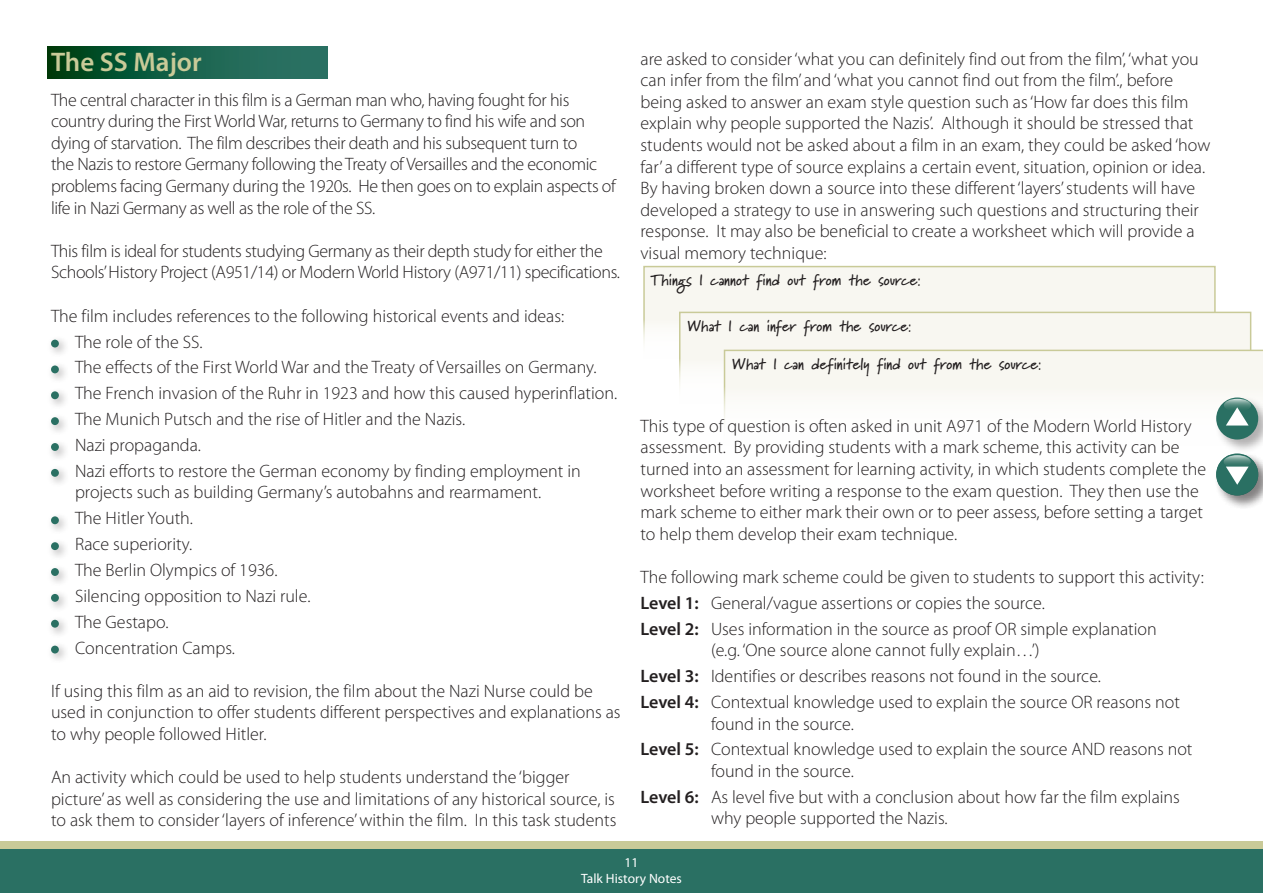
<style>
.page{position:relative;width:1263px;height:893px;background:#fff}
.page>*{position:absolute;margin:0;border:0;box-sizing:border-box;transform-origin:0 0}
.t1{font:600 27px "Myriad Pro";color:#c9ca98}
.t2{font:300 18px/25.8px "Myriad Pro";color:#231f20}
.t3{font:300 18px/21.6px "Myriad Pro";letter-spacing:-.02em;color:#231f20}
.t4{font:700 15px "Marydale";color:#231f20}
.t5{font:13.5px/16.2px "Myriad Pro";color:#fff;text-align:center}
.s1{font-weight:600}
</style>
<div class="page">
<svg style="left:47px;top:47px;width:281px;height:32px;background:#145e44"></svg>
<div style="left:643px;top:266px;width:573px;height:97px;background:#f8f7f1;border:2px solid #c9ca98"></div>
<div style="left:639px;top:319px;width:582px;height:47px;background:#fff"></div>
<div style="left:679px;top:312px;width:572px;height:96px;background:#f8f7f1;border:2px solid #c9ca98"></div>
<div style="left:670px;top:358px;width:583px;height:53px;background:#fbfaf7"></div>
<svg style="left:724px;top:350px;width:539px;height:36px"></svg>
<div style="left:46px;top:334px;width:23px;height:24px;background:#231f20;opacity:.39"></div>
<div style="left:51px;top:340px;width:8px;height:7px;background:#2a7063;border-radius:50%"></div>
<div style="left:46px;top:360px;width:23px;height:23px;background:#231f20;opacity:.39"></div>
<div style="left:51px;top:365px;width:8px;height:8px;background:#2a7063;border-radius:50%"></div>
<div style="left:46px;top:386px;width:23px;height:23px;background:#231f20;opacity:.39"></div>
<div style="left:51px;top:391px;width:8px;height:8px;background:#2a7063;border-radius:50%"></div>
<div style="left:46px;top:412px;width:23px;height:23px;background:#231f20;opacity:.39"></div>
<div style="left:51px;top:417px;width:8px;height:8px;background:#2a7063;border-radius:50%"></div>
<div style="left:46px;top:438px;width:23px;height:23px;background:#231f20;opacity:.39"></div>
<div style="left:51px;top:443px;width:8px;height:8px;background:#2a7063;border-radius:50%"></div>
<div style="left:46px;top:464px;width:23px;height:23px;background:#231f20;opacity:.39"></div>
<div style="left:51px;top:469px;width:8px;height:8px;background:#2a7063;border-radius:50%"></div>
<div style="left:46px;top:511px;width:23px;height:23px;background:#231f20;opacity:.39"></div>
<div style="left:51px;top:516px;width:8px;height:8px;background:#2a7063;border-radius:50%"></div>
<div style="left:46px;top:537px;width:23px;height:23px;background:#231f20;opacity:.39"></div>
<div style="left:51px;top:542px;width:8px;height:8px;background:#2a7063;border-radius:50%"></div>
<div style="left:46px;top:563px;width:23px;height:23px;background:#231f20;opacity:.39"></div>
<div style="left:51px;top:568px;width:8px;height:8px;background:#2a7063;border-radius:50%"></div>
<div style="left:46px;top:589px;width:23px;height:23px;background:#231f20;opacity:.39"></div>
<div style="left:51px;top:594px;width:8px;height:8px;background:#2a7063;border-radius:50%"></div>
<div style="left:46px;top:614px;width:23px;height:24px;background:#231f20;opacity:.39"></div>
<div style="left:51px;top:620px;width:8px;height:8px;background:#2a7063;border-radius:50%"></div>
<div style="left:46px;top:640px;width:23px;height:24px;background:#231f20;opacity:.39"></div>
<div style="left:51px;top:646px;width:8px;height:7px;background:#2a7063;border-radius:50%"></div>
<div style="left:0;top:841px;width:1263px;height:52px;background:#c9ca98"></div>
<div style="left:0;top:849px;width:1263px;height:44px;background:#2a7063"></div>
<div style="left:1214px;top:395px;width:49px;height:58px;background:#231f20;opacity:.35"></div>
<div style="left:1216px;top:397px;width:42px;height:42px;background:#2a7063;border-radius:50%"></div>
<div style="left:1214px;top:451px;width:49px;height:58px;background:#231f20;opacity:.34"></div>
<div style="left:1216px;top:453px;width:42px;height:42px;background:#2a7063;border-radius:50%"></div>
<svg style="left:1223px;top:455px;width:28px;height:13px"></svg>
<svg style="left:1226px;top:467px;width:22px;height:18px"></svg>
<svg style="left:1224px;top:399px;width:27px;height:13px"></svg>
<svg style="left:1226px;top:407px;width:22px;height:18px"></svg>
<p class="t2" style="left:640px;top:48px;width:571px;line-height:21.6px">are asked to consider ‘what you can definitely find out from the film’, ‘what you can infer from the film’ and ‘what you cannot find out from the film’., before being asked to answer an exam style question such as ‘How far does this film explain why people supported the Nazis’. Although it should be stressed that students would not be asked about a film in an exam, they could be asked ‘how far’ a different type of source explains a certain event, situation, opinion or idea.<br>By having broken down a source into these different ‘layers’ students will have developed a strategy to use in answering such questions and structuring their response. It may also be beneficial to create a worksheet which will provide a visual memory technique:</p>
<h1 class="t1" style="left:51px;top:45px;width:152px">The SS Major</h1>
<p class="t3" style="left:51px;top:89px;width:566px">The central character in this film is a German man who, having fought for his country during the First World War, returns to Germany to find his wife and son dying of starvation. The film describes their death and his subsequent turn to<br>the Nazis to restore Germany following the Treaty of Versailles and the economic problems facing Germany during the 1920s. He then goes on to explain aspects of life in Nazi Germany as well as the role of the SS.</p>
<p class="t3" style="left:51px;top:240px;width:570px">This film is ideal for students studying Germany as their depth study for either the<br>Schools’ History Project (A951/14) or Modern World History (A971/11) specifications.</p>
<p class="t2" style="left:75px;top:303px;width:544px;text-indent:-24px">The film includes references to the following historical events and ideas:<br>The role of the SS.<br>The effects of the First World War and the Treaty of Versailles on Germany.<br>The French invasion of the Ruhr in 1923 and how this caused hyperinflation.<br>The Munich Putsch and the rise of Hitler and the Nazis.<br>Nazi propaganda.<br>Nazi efforts to restore the German economy by finding employment in</p>
<p class="t2" style="left:75px;top:480px;width:468px">projects such as building Germany’s autobahns and rearmament.<br>The Hitler Youth.<br>Race superiority.<br>The Berlin Olympics of 1936.<br>Silencing opposition to Nazi rule.<br>The Gestapo.<br>Concentration Camps.</p>
<p class="t2" style="left:51px;top:680px;width:571px;line-height:21.6px">If using this film as an aid to revision, the film about the Nazi Nurse could be used in conjunction to offer students different perspectives and explanations as to why people followed Hitler.</p>
<p class="t2" style="left:51px;top:767px;width:567px;line-height:21.6px">An activity which could be used to help students understand the ‘bigger picture’ as well as considering the use and limitations of any historical source, is to ask them to consider ‘layers of inference’ within the film. In this task students</p>
<p class="t4" style="left:651px;top:271px;width:271px">Things I cannot find out from the source:</p>
<p class="t4" style="left:688px;top:317px;width:225px">What I can infer from the source:</p>
<p class="t4" style="left:733px;top:355px;width:311px">What I can definitely find out from the source:</p>
<p class="t2" style="left:640px;top:415px;width:567px;line-height:21.6px">This type of question is often asked in unit A971 of the Modern World History assessment. By providing students with a mark scheme, this activity can be turned into an assessment for learning activity, in which students complete the worksheet before writing a response to the exam question. They then use the mark scheme to either mark their own or to peer assess, before setting a target to help them develop their exam technique.</p>
<p class="t2" style="left:640px;top:564px;width:565px">The following mark scheme could be given to students to support this activity:<br><span class="s1">Level 1:</span> General/vague assertions or copies the source.<br><span class="s1">Level 2:</span> Uses information in the source as proof OR simple explanation</p>
<p class="t2" style="left:640px;top:638px;width:541px;text-indent:71px">(e.g. ‘One source alone cannot fully explain…’)<br><span class="s1">Level 3:</span> Identifies or describes reasons not found in the source.<br><span class="s1">Level 4:</span> Contextual knowledge used to explain the source OR reasons not</p>
<p class="t2" style="left:640px;top:711px;width:553px;text-indent:71px">found in the source.<br><span class="s1">Level 5:</span> Contextual knowledge used to explain the source AND reasons not</p>
<p class="t2" style="left:640px;top:758px;width:541px;text-indent:71px">found in the source.<br><span class="s1">Level 6:</span> As level five but with a conclusion about how far the film explains</p>
<p class="t2" style="left:711px;top:806px;width:238px">why people supported the Nazis.</p>
<p class="t5" style="left:581px;top:854px;width:102px">11<br>Talk History Notes</p>
</div>
